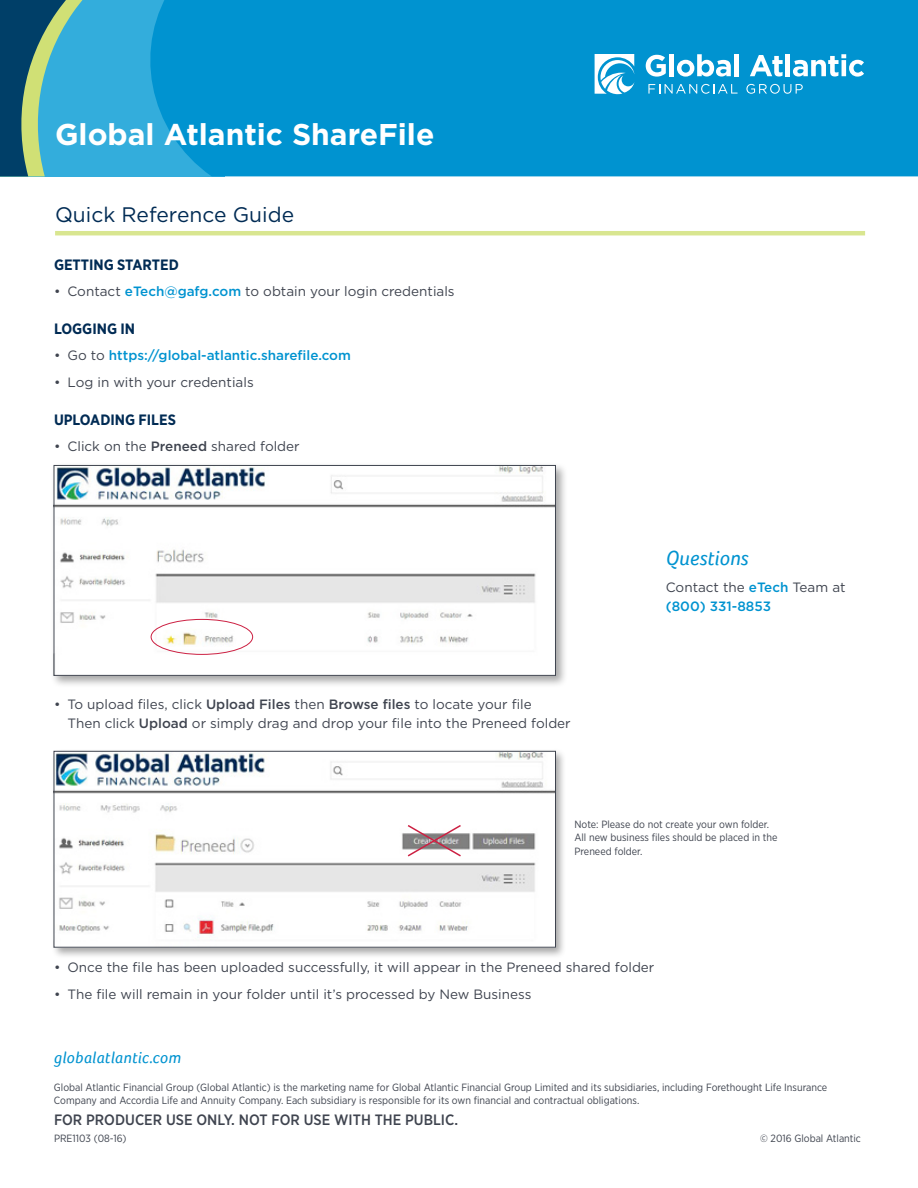
<style>
.page{position:relative;width:918px;height:1188px;background:#fff}
.page>*{position:absolute;margin:0;border:0;box-sizing:border-box;transform-origin:0 0}
.t1{font:700 30px "Gotham";color:#fff}
.t2{font:21px "Gotham";color:#002b54}
.t3{font:italic 21px "Foco";color:#0093d0}
.t4{font:italic 16.5px "Foco";letter-spacing:.02em;color:#0093d0}
.t5{font:500 15px "Gotham Narrow";color:#3f444f}
.t6{font:700 15px "Gotham Narrow";color:#002b54}
.t7{font:13.5px/19.5px "Gotham";color:#3f444f}
.t8{font:500 13.5px/19.5px "Gotham";color:#0093d0}
.t9{font:10.5px/13.5px "Gotham Narrow";color:#3f444f}
.s1{font-weight:500;color:#0093d0}
.s2{font-weight:400;color:#3f444f}
.s3{font-weight:500}
</style>
<div class="page">
<div style="left:134px;top:0;width:784px;height:176px;background:#0093d0"></div>
<svg style="left:646px;top:55px;width:20px;height:22px"></svg>
<div style="left:669px;top:54px;width:5px;height:22px;background:#fff"></div>
<svg style="left:677px;top:54px;width:54px;height:23px"></svg>
<div style="left:734px;top:54px;width:5px;height:22px;background:#fff"></div>
<svg style="left:750px;top:55px;width:33px;height:22px"></svg>
<hr style="left:786px;top:54px;width:4px;height:22px;background:#fff">
<svg style="left:793px;top:54px;width:71px;height:23px"></svg>
<svg style="left:648px;top:84px;width:90px;height:10px"></svg>
<svg style="left:746px;top:84px;width:57px;height:10px"></svg>
<svg style="left:595px;top:54px;width:39px;height:40px"></svg>
<svg style="left:0;top:0;width:134px;height:176px;background:#3a99b3"></svg>
<hr style="left:55px;top:231px;width:810px;height:4px;background:#d9e690">
<div style="left:51px;top:462px;width:517px;height:226px;background:#000;opacity:.35"></div>
<img style="left:56px;top:467px;width:498px;height:207px">
<div style="left:54px;top:465px;width:502px;height:211px;border:1px solid #3f444f"></div>
<div style="left:151px;top:619px;width:102px;height:36px;border:1px solid #cc2042;border-radius:50%"></div>
<div style="left:51px;top:748px;width:516px;height:211px;background:#000;opacity:.35"></div>
<img style="left:56px;top:753px;width:498px;height:192px">
<div style="left:54px;top:751px;width:502px;height:196px;border:1px solid #3f444f"></div>
<svg style="left:406px;top:823px;width:57px;height:35px"></svg>
<p class="t1" style="left:55px;top:115px;width:381px">Global Atlantic ShareFile</p>
<p class="t2" style="left:55px;top:201px;width:240px">Quick Reference Guide</p>
<p class="t6" style="left:54px;top:255px;width:126px">GETTING STARTED</p>
<p class="t7" style="left:54px;top:281px;width:402px">• Contact <span class="s1">eTech@gafg.com</span> to obtain your login credentials</p>
<p class="t6" style="left:54px;top:319px;width:83px">LOGGING IN</p>
<p class="t8" style="left:54px;top:346px;width:298px"><span class="s2">• Go to</span> https://global-atlantic.sharefile.com</p>
<p class="t7" style="left:54px;top:372px;width:201px">• Log in with your credentials</p>
<p class="t6" style="left:54px;top:410px;width:123px">UPLOADING FILES</p>
<p class="t7" style="left:54px;top:436px;width:247px">• Click on the <span class="s3">Preneed</span> shared folder</p>
<p class="t7" style="left:68px;top:694px;width:505px;text-indent:-14px">• To upload files, click <span class="s3">Upload Files</span> then <span class="s3">Browse files</span> to locate your file<br>Then click <span class="s3">Upload</span> or simply drag and drop your file into the Preneed folder</p>
<p class="t3" style="left:666px;top:544px;width:85px">Questions</p>
<p class="t8" style="left:666px;top:577px;width:181px"><span class="s2">Contact the</span> eTech <span class="s2">Team at </span>(800) 331-8853</p>
<p class="t9" style="left:574px;top:817px;width:205px">Note: Please do not create your own folder.<br>All new business files should be placed in the<br>Preneed folder.</p>
<p class="t7" style="left:54px;top:957px;width:602px">• Once the file has been uploaded successfully, it will appear in the Preneed shared folder</p>
<p class="t7" style="left:54px;top:984px;width:479px">• The file will remain in your folder until it’s processed by New Business</p>
<p class="t4" style="left:54px;top:1047px;width:129px">globalatlantic.com</p>
<p class="t9" style="left:54px;top:1081px;width:775px;line-height:12.6px">Global Atlantic Financial Group (Global Atlantic) is the marketing name for Global Atlantic Financial Group Limited and its subsidiaries, including Forethought Life Insurance<br>Company and Accordia Life and Annuity Company. Each subsidiary is responsible for its own financial and contractual obligations.</p>
<p class="t5" style="left:54px;top:1111px;width:406px">FOR PRODUCER USE ONLY. NOT FOR USE WITH THE PUBLIC.</p>
<p class="t9" style="left:54px;top:1132px;width:74px">PRE1103 (08-16)</p>
<p class="t9" style="left:760px;top:1132px;width:102px">© 2016 Global Atlantic</p>
</div>
